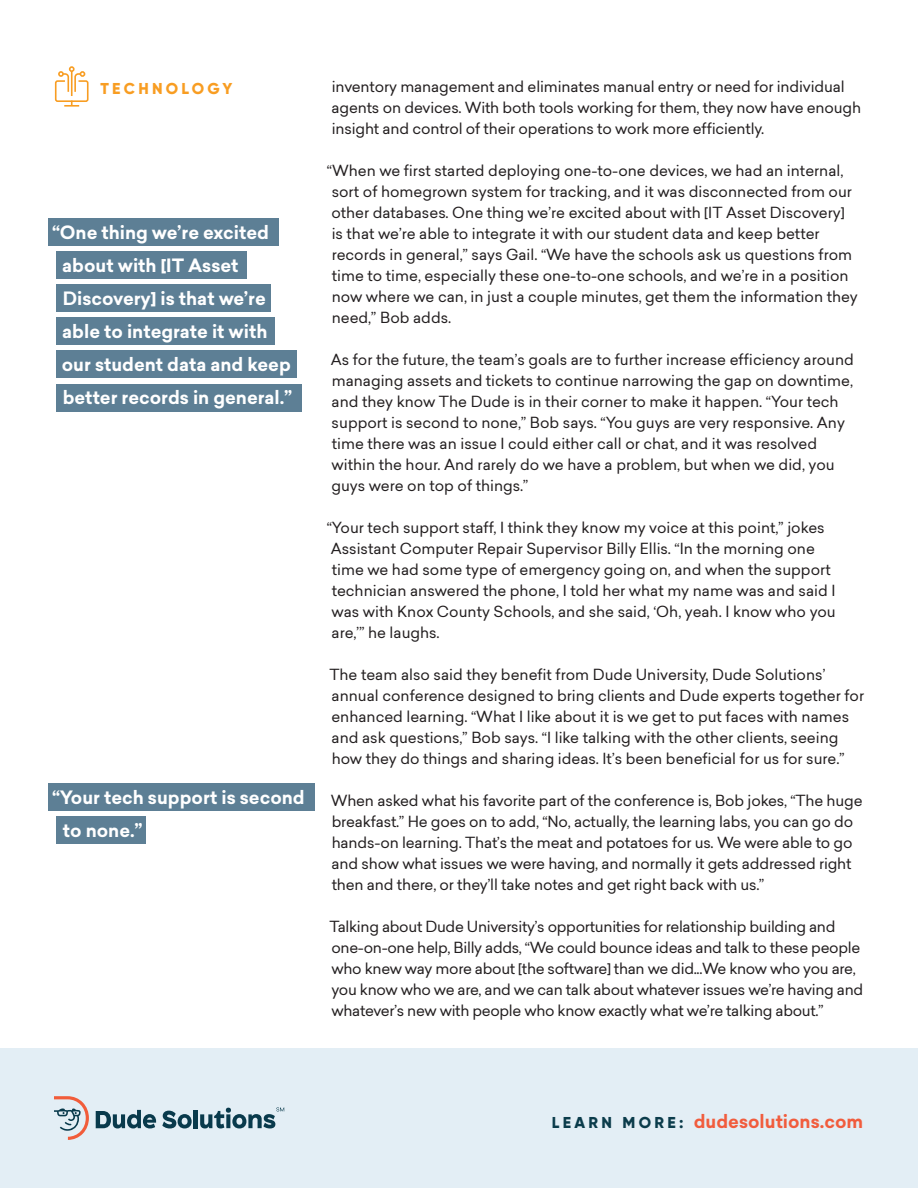
<style>
.page{position:relative;width:918px;height:1188px;background:#fff}
.page>*{position:absolute;margin:0;border:0;box-sizing:border-box;transform-origin:0 0}
.t1{font:700 18px/33px "Sailec";color:#fff}
.t2{font:700 18px "Sailec";color:#f15c3d}
.t3{font:800 15.75px "Gilroy";letter-spacing:.21em;color:#f89d22}
.t4{font:15px/21px "Sailec";color:#231f20}
.t5{font:15px/21px "Sailec";letter-spacing:-.02em;color:#231f20}
.s1{font-family:"Gilroy";font-weight:800;font-size:15.75px;color:#0b3c4b}
</style>
<div class="page">
<div style="left:0;top:1048px;width:918px;height:140px;background:#e3eef5"></div>
<svg style="left:54px;top:1096px;width:35px;height:44px"></svg>
<svg style="left:96px;top:1110px;width:60px;height:18px"></svg>
<svg style="left:162px;top:1111px;width:30px;height:17px"></svg>
<hr style="left:194px;top:1110px;width:4px;height:18px;background:#093a4c">
<svg style="left:200px;top:1107px;width:84px;height:21px"></svg>
<div style="left:56px;top:817px;width:90px;height:27px;background:#5d7f95"></div>
<div style="left:49px;top:783px;width:266px;height:28px;background:#5d7f95"></div>
<div style="left:56px;top:318px;width:218px;height:27px;background:#5d7f95"></div>
<div style="left:56px;top:351px;width:241px;height:27px;background:#5d7f95"></div>
<div style="left:56px;top:384px;width:245px;height:27px;background:#5d7f95"></div>
<div style="left:56px;top:284px;width:215px;height:28px;background:#5d7f95"></div>
<div style="left:56px;top:251px;width:190px;height:28px;background:#5d7f95"></div>
<div style="left:49px;top:218px;width:230px;height:27px;background:#5d7f95"></div>
<svg style="left:54px;top:66px;width:35px;height:41px"></svg>
<hr style="left:71px;top:71px;width:2px;height:25px;background:#f89d22">
<p class="t3" style="left:101px;top:78px;width:133px">TECHNOLOGY</p>
<p class="t1" style="left:62px;top:216px;width:232px;text-indent:-10px">“One thing we’re excited about with [IT Asset<br>Discovery] is that we’re able to integrate it with our student data and keep better records in general.”</p>
<p class="t1" style="left:63px;top:781px;width:243px;text-indent:-11px">“Your tech support is second to none.”</p>
<p class="t4" style="left:332px;top:76px;width:531px">inventory management and eliminates manual entry or need for individual agents on devices. With both tools working for them, they now have enough insight and control of their operations to work more efficiently.</p>
<p class="t4" style="left:331px;top:160px;width:528px;text-indent:-5px">“When we first started deploying one-to-one devices, we had an internal, sort of homegrown system for tracking, and it was disconnected from our other databases. One thing we’re excited about with [IT Asset Discovery] is that we’re able to integrate it with our student data and keep better records in general,” says Gail. “We have the schools ask us questions from time to time, especially these one-to-one schools, and we’re in a position now where we can, in just a couple minutes, get them the information they need,” Bob adds.</p>
<p class="t4" style="left:331px;top:349px;width:525px">As for the future, the team’s goals are to further increase efficiency around managing assets and tickets to continue narrowing the gap on downtime, and they know The Dude is in their corner to make it happen. “Your tech support is second to none,” Bob says. “You guys are very responsive. Any time there was an issue I could either call or chat, and it was resolved within the hour. And rarely do we have a problem, but when we did, you guys were on top of things.”</p>
<p class="t4" style="left:327px;top:517px;width:511px">“Your tech support staff, I think they know my voice at this point,” jokes Assistant Computer Repair Supervisor Billy Ellis. “In the morning one time we had some type of emergency going on, and when the support technician answered the phone, I told her what my name was and said I was with Knox County Schools, and she said, ‘Oh, yeah. I know who you are,’” he laughs.</p>
<p class="t4" style="left:329px;top:664px;width:536px">The team also said they benefit from Dude University, Dude Solutions’ annual conference designed to bring clients and Dude experts together for enhanced learning. “What I like about it is we get to put faces with names and ask questions,” Bob says. “I like talking with the other clients, seeing how they do things and sharing ideas. It’s been beneficial for us for sure.”</p>
<p class="t4" style="left:331px;top:790px;width:533px">When asked what his favorite part of the conference is, Bob jokes, “The huge breakfast.” He goes on to add, “No, actually, the learning labs, you can go do hands-on learning. That’s the meat and potatoes for us. We were able to go and show what issues we were having, and normally it gets addressed right then and there, or they’ll take notes and get right back with us.”</p>
<p class="t5" style="left:329px;top:916px;width:535px">Talking about Dude University’s opportunities for relationship building and one-on-one help, Billy adds, “We could bounce ideas and talk to these people who knew way more about [the software] than we did...We know who you are, you know who we are, and we can talk about whatever issues we’re having and whatever’s new with people who know exactly what we’re talking about.”</p>
<p class="t2" style="left:552px;top:1109px;width:313px"><span class="s1">L E A R N M O R E :</span> dudesolutions.com</p>
</div>
